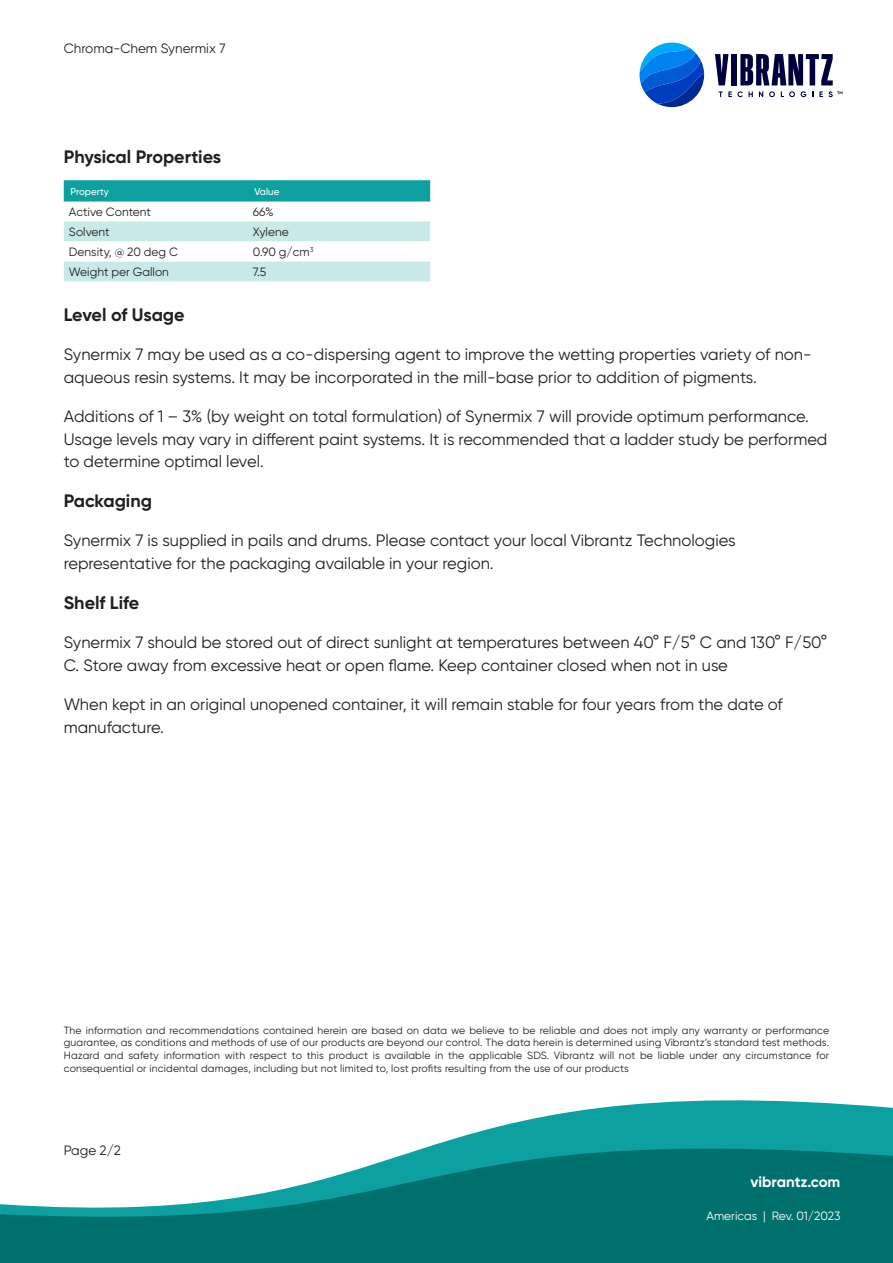
<style>
.page{position:relative;width:893px;height:1263px;background:#fff}
.page>*{position:absolute;margin:0;border:0;box-sizing:border-box;transform-origin:0 0}
._02_Heading_3{font:700 18px "Gilroy";color:#231f20}
._01_Body_Text{font:16.5px/22.5px "Gilroy";color:#231f20}
.t1{font:700 15px "Gilroy";color:#fff}
._09_Folio{font:13.5px "Gilroy";color:#231f20}
.t2{font:12px "Gilroy";color:#231f20}
._09_Footer{font:12px "Gilroy";letter-spacing:-.005em;color:#fff}
.t3{font:10.5px/12.6px "Gilroy";letter-spacing:.015em;color:#231f20;text-align:justify}
.t4{font:500 9.75px "Gilroy";color:#fff}
</style>
<div class="page">
<svg style="left:715px;top:54px;width:13px;height:31px"></svg>
<div style="left:731px;top:54px;width:6px;height:31px;background:#00003c"></div>
<svg style="left:740px;top:54px;width:93px;height:31px"></svg>
<svg style="left:719px;top:91px;width:34px;height:6px"></svg>
<svg style="left:759px;top:91px;width:4px;height:6px"></svg>
<svg style="left:769px;top:91px;width:6px;height:6px"></svg>
<svg style="left:781px;top:91px;width:14px;height:6px"></svg>
<svg style="left:801px;top:91px;width:5px;height:6px"></svg>
<svg style="left:819px;top:91px;width:23px;height:6px"></svg>
<svg style="left:640px;top:43px;width:64px;height:64px"></svg>
<svg style="left:532px;top:1100px;width:361px;height:19px;fill:#0da0a0"></svg>
<svg style="left:0;top:1119px;width:893px;height:144px;fill:#00706d"></svg>
<svg style="left:64px;top:180px;width:366px;height:22px;background:#14a2a2"></svg>
<svg style="left:64px;top:221px;width:366px;height:60px"></svg>
<p class="_09_Folio" style="left:64px;top:40px;width:164px">Chroma-Chem Synermix 7</p>
<p class="_02_Heading_3" style="left:64px;top:146px;width:159px">Physical Properties</p>
<p class="t4" style="left:71px;top:185px;width:40px">Property</p>
<p class="t4" style="left:254px;top:185px;width:26px">Value</p>
<p class="t2" style="left:69px;top:205px;width:84px">Active Content</p>
<p class="t2" style="left:253px;top:205px;width:22px">66%</p>
<p class="t2" style="left:69px;top:225px;width:42px">Solvent</p>
<p class="t2" style="left:253px;top:225px;width:37px">Xylene</p>
<p class="t2" style="left:69px;top:245px;width:111px">Density, @ 20 deg C</p>
<p class="t2" style="left:253px;top:245px;width:62px">0.90 g/cm<sup>3</sup></p>
<p class="t2" style="left:69px;top:265px;width:102px">Weight per Gallon</p>
<p class="t2" style="left:253px;top:265px;width:15px">7.5</p>
<p class="_02_Heading_3" style="left:64px;top:303px;width:122px">Level of Usage</p>
<p class="_01_Body_Text" style="left:64px;top:343px;width:749px">Synermix 7 may be used as a co-dispersing agent to improve the wetting properties variety of non&shy;aqueous resin systems. It may be incorporated in the mill-base prior to addition of pigments.</p>
<p class="_01_Body_Text" style="left:64px;top:405px;width:765px">Additions of 1 – 3% (by weight on total formulation) of Synermix 7 will provide optimum performance.<br>Usage levels may vary in different paint systems. It is recommended that a ladder study be performed to determine optimal level.</p>
<p class="_02_Heading_3" style="left:64px;top:489px;width:90px">Packaging</p>
<p class="_01_Body_Text" style="left:64px;top:529px;width:673px">Synermix 7 is supplied in pails and drums. Please contact your local Vibrantz Technologies representative for the packaging available in your region.</p>
<p class="_02_Heading_3" style="left:64px;top:591px;width:77px">Shelf Life</p>
<p class="_01_Body_Text" style="left:64px;top:631px;width:765px">Synermix 7 should be stored out of direct sunlight at temperatures between 40° F/5° C and 130° F/50°<br>C. Store away from excessive heat or open flame. Keep container closed when not in use</p>
<p class="_01_Body_Text" style="left:64px;top:693px;width:720px">When kept in an original unopened container, it will remain stable for four years from the date of manufacture.</p>
<p class="t3" style="left:64px;top:1024px;width:767px">The information and recommendations contained herein are based on data we believe to be reliable and does not imply any warranty or performance guarantee, as conditions and methods of use of our products are beyond our control. The data herein is determined using Vibrantz’s standard test methods.<br>Hazard and safety information with respect to this product is available in the applicable SDS. Vibrantz will not be liable under any circumstance for consequential or incidental damages, including but not limited to, lost profits resulting from the use of our products</p>
<p class="_09_Folio" style="left:64px;top:1142px;width:59px">Page 2/2</p>
<p class="t1" style="left:750px;top:1172px;width:91px">vibrantz.com</p>
<p class="_09_Footer" style="left:706px;top:1208px;width:135px">Americas | Rev. 01/2023</p>
</div>
